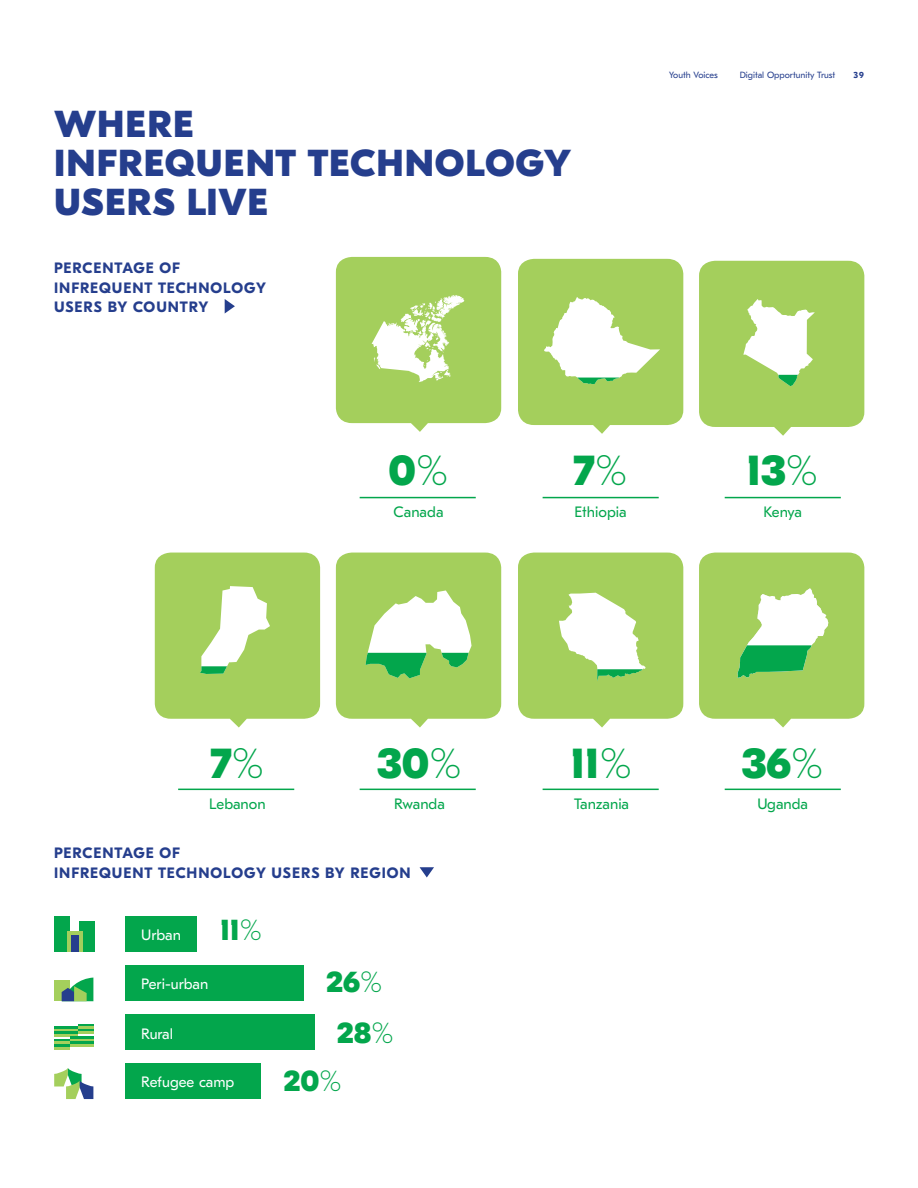
<style>
.page{position:relative;width:918px;height:1188px;background:#fff}
.page>*{position:absolute;margin:0;border:0;box-sizing:border-box;transform-origin:0 0}
.t1{font:800 43.5px "GT Eesti Pro Display";color:#03a64c}
.t2{font:800 37.5px/39px "GT Eesti Pro Display";letter-spacing:.025em;color:#253e8d}
.t3{font:800 30px/50.7px "GT Eesti Pro Display";color:#03a64c;text-align:center}
.t4{font:700 15px/19.5px "GT Eesti Pro Display";letter-spacing:.06em;color:#253e8d}
.t5{font:15px "GT Eesti Pro Text";color:#03a64c}
.t6{font:15px "GT Eesti Pro Text";color:#fff}
.t7{font:9px "GT Eesti Pro Text";color:#253e8d}
.t8{font:700 9px "GT Eesti Pro Text";color:#253e8d}
.s1{font-family:"GT Eesti Pro Text";font-weight:200}
</style>
<div class="page">
<hr style="left:360px;top:497px;width:116px;height:1px;background:#03a64c">
<hr style="left:360px;top:789px;width:116px;height:1px;background:#03a64c">
<hr style="left:178px;top:789px;width:116px;height:1px;background:#03a64c">
<hr style="left:543px;top:497px;width:116px;height:1px;background:#03a64c">
<hr style="left:543px;top:789px;width:116px;height:1px;background:#03a64c">
<hr style="left:725px;top:497px;width:116px;height:1px;background:#03a64c">
<hr style="left:725px;top:789px;width:116px;height:1px;background:#03a64c">
<svg style="left:336px;top:257px;width:165px;height:175px;background:#b3d777"></svg>
<svg style="left:518px;top:259px;width:165px;height:175px"></svg>
<svg style="left:699px;top:261px;width:165px;height:175px"></svg>
<svg style="left:155px;top:553px;width:165px;height:175px"></svg>
<svg style="left:336px;top:553px;width:165px;height:175px"></svg>
<svg style="left:518px;top:553px;width:165px;height:175px"></svg>
<svg style="left:699px;top:553px;width:165px;height:175px"></svg>
<svg style="left:225px;top:299px;width:10px;height:14px"></svg>
<svg style="left:420px;top:867px;width:14px;height:11px"></svg>
<div style="left:125px;top:916px;width:72px;height:36px;background:#03a64c"></div>
<div style="left:125px;top:966px;width:178px;height:35px;background:#03a64c"></div>
<div style="left:125px;top:1015px;width:190px;height:35px;background:#03a64c"></div>
<div style="left:125px;top:1064px;width:136px;height:35px;background:#03a64c"></div>
<div style="left:55px;top:916px;width:15px;height:36px;background:#03a64c"></div>
<div style="left:79px;top:922px;width:15px;height:30px;background:#03a64c"></div>
<div style="left:67px;top:931px;width:15px;height:21px;background:#a4cf5c"></div>
<div style="left:71px;top:935px;width:8px;height:17px;background:#253e8d"></div>
<div style="left:54px;top:981px;width:16px;height:20px;background:#a4cf5c"></div>
<svg style="left:62px;top:978px;width:31px;height:23px"></svg>
<hr style="left:54px;top:1026px;width:24px;height:3px;background:#03a64c">
<hr style="left:54px;top:1029px;width:24px;height:3px;background:#a4cf5c">
<hr style="left:54px;top:1032px;width:24px;height:2px;background:#03a64c">
<hr style="left:54px;top:1034px;width:24px;height:3px;background:#a4cf5c">
<svg style="left:78px;top:1024px;width:15px;height:2px"></svg>
<hr style="left:78px;top:1026px;width:15px;height:3px;background:#a4cf5c">
<hr style="left:78px;top:1029px;width:15px;height:3px;background:#03a64c">
<svg style="left:78px;top:1032px;width:15px;height:2px"></svg>
<hr style="left:54px;top:1039px;width:16px;height:3px;background:#03a64c">
<svg style="left:54px;top:1042px;width:16px;height:7px"></svg>
<hr style="left:70px;top:1037px;width:23px;height:2px;background:#03a64c">
<hr style="left:70px;top:1039px;width:23px;height:3px;background:#a4cf5c">
<hr style="left:70px;top:1042px;width:23px;height:2px;background:#03a64c">
<hr style="left:70px;top:1044px;width:23px;height:3px;background:#a4cf5c">
<svg style="left:54px;top:1068px;width:39px;height:31px"></svg>
<h2 class="t2" style="left:54px;top:105px;width:519px">WHERE<br>INFREQUENT TECHNOLOGY<br>USERS LIVE</h2>
<p class="t4" style="left:54px;top:258px;width:213px">PERCENTAGE OF<br>INFREQUENT TECHNOLOGY<br>USERS BY COUNTRY</p>
<p class="t7" style="left:669px;top:70px;width:50px">Youth Voices</p>
<p class="t7" style="left:740px;top:70px;width:97px">Digital Opportunity Trust</p>
<p class="t8" style="left:853px;top:70px;width:12px">39</p>
<h1 class="t1" style="left:389px;top:446px;width:61px">0<span class="s1">%</span></h1>
<p class="t5" style="left:394px;top:503px;width:52px">Canada</p>
<h1 class="t1" style="left:574px;top:446px;width:55px">7<span class="s1">%</span></h1>
<p class="t5" style="left:575px;top:503px;width:54px">Ethiopia</p>
<h1 class="t1" style="left:747px;top:446px;width:73px">13<span class="s1">%</span></h1>
<p class="t5" style="left:763px;top:503px;width:40px">Kenya</p>
<h1 class="t1" style="left:211px;top:739px;width:55px">7<span class="s1">%</span></h1>
<p class="t5" style="left:209px;top:796px;width:58px">Lebanon</p>
<h1 class="t1" style="left:377px;top:739px;width:86px">30<span class="s1">%</span></h1>
<p class="t5" style="left:394px;top:796px;width:52px">Rwanda</p>
<p class="t4" style="left:54px;top:843px;width:358px">PERCENTAGE OF<br>INFREQUENT TECHNOLOGY USERS BY REGION</p>
<h3 class="t3" style="left:220px;top:905px;width:43px">11<span class="s1">%</span></h3>
<p class="t6" style="left:141px;top:927px;width:41px">Urban</p>
<p class="t6" style="left:141px;top:976px;width:69px">Peri-urban</p>
<p class="t6" style="left:141px;top:1025px;width:33px">Rural</p>
<p class="t6" style="left:141px;top:1073px;width:95px">Refugee camp</p>
<h3 class="t3" style="left:326px;top:957px;width:69px">26<span class="s1">%<br></span>28<span class="s1">%</span></h3>
<h3 class="t3" style="left:284px;top:1056px;width:60px">20<span class="s1">%</span></h3>
<h1 class="t1" style="left:571px;top:739px;width:62px">11<span class="s1">%</span></h1>
<p class="t5" style="left:574px;top:796px;width:57px">Tanzania</p>
<h1 class="t1" style="left:742px;top:739px;width:83px">36<span class="s1">%</span></h1>
<p class="t5" style="left:757px;top:796px;width:52px">Uganda</p>
</div>
